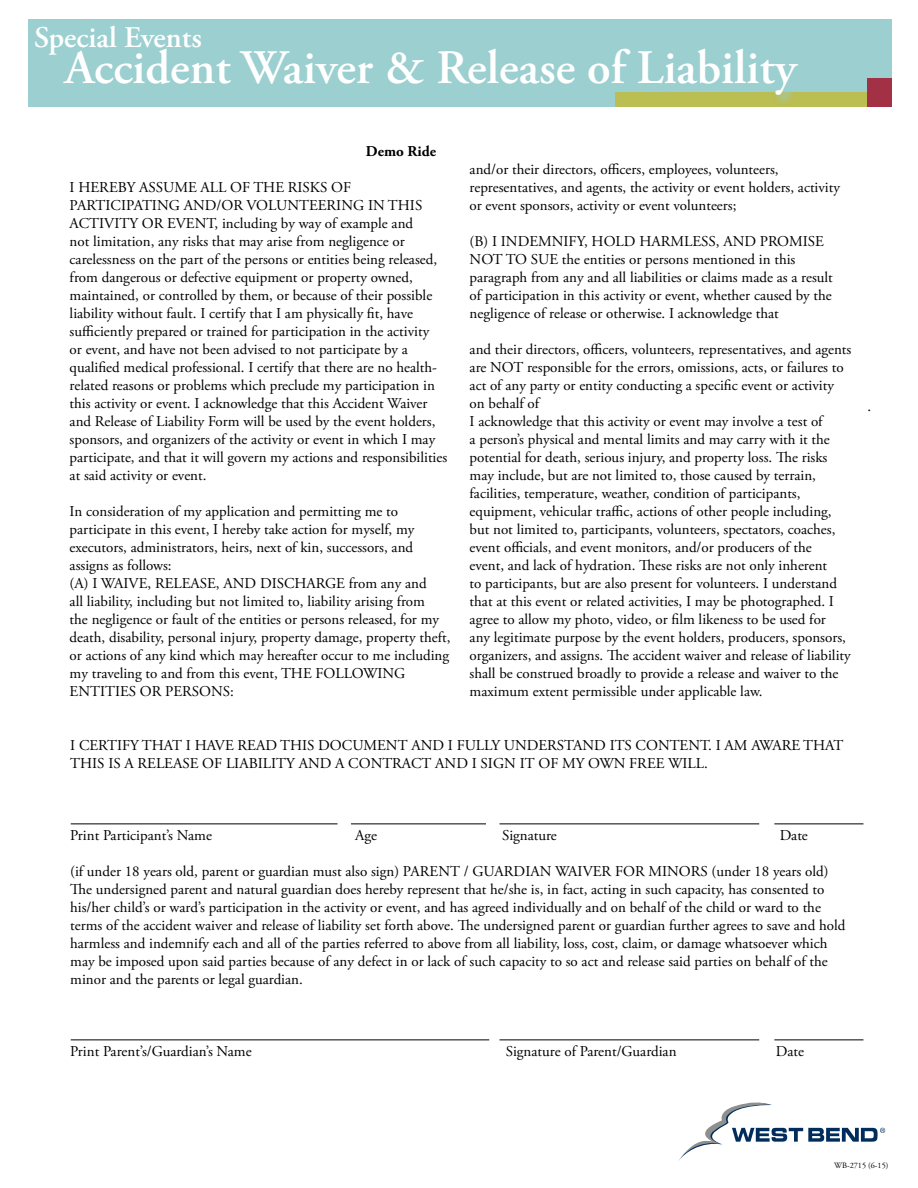
<style>
.page{position:relative;width:918px;height:1188px;background:#fff}
.page>*{position:absolute;margin:0;border:0;box-sizing:border-box;transform-origin:0 0}
.t1{font:600 48px "Adobe Garamond Pro";color:#fff}
.t2{font:600 30px "Adobe Garamond Pro";color:#fff}
.t3{font:15px/18px "Adobe Garamond Pro";color:#000}
.t4{font:700 15px "Adobe Garamond Pro";color:#000}
.t5{font:8.25px "Adobe Garamond Pro";color:#000}
</style>
<div class="page">
<div style="left:28px;top:19px;width:864px;height:88px;background:#9ccfd0"></div>
<div style="left:867px;top:79px;width:25px;height:28px;background:#a33146"></div>
<div style="left:615px;top:93px;width:252px;height:14px;background:#babe53"></div>
<svg style="left:678px;top:1102px;width:207px;height:59px"></svg>
<hr style="left:71px;top:824px;width:267px;height:1px;background:#000">
<hr style="left:71px;top:1040px;width:418px;height:1px;background:#000">
<hr style="left:351px;top:824px;width:135px;height:1px;background:#000">
<hr style="left:500px;top:824px;width:259px;height:1px;background:#000">
<hr style="left:500px;top:1040px;width:259px;height:1px;background:#000">
<hr style="left:774px;top:824px;width:89px;height:1px;background:#000">
<hr style="left:774px;top:1040px;width:89px;height:1px;background:#000">
<div style="left:63px;top:47px;width:747px;height:59px;background:#9ccfd0"></div>
<h2 class="t2" style="left:34px;top:20px;width:169px">Special Events</h2>
<h1 class="t1" style="left:65px;top:40px;width:733px">Accident Waiver &amp; Release of Liability</h1>
<p class="t4" style="left:366px;top:142px;width:72px">Demo Ride</p>
<p class="t3" style="left:70px;top:178px;width:379px">I HEREBY ASSUME ALL OF THE RISKS OF PARTICIPATING AND/OR VOLUNTEERING IN THIS ACTIVITY OR EVENT, including by way of example and<br>not limitation, any risks that may arise from negligence or carelessness on the part of the persons or entities being released, from dangerous or defective equipment or property owned, maintained, or controlled by them, or because of their possible liability without fault. I certify that I am physically fit, have sufficiently prepared or trained for participation in the activity<br>or event, and have not been advised to not participate by a qualified medical professional. I certify that there are no health&shy;related reasons or problems which preclude my participation in this activity or event. I acknowledge that this Accident Waiver and Release of Liability Form will be used by the event holders, sponsors, and organizers of the activity or event in which I may participate, and that it will govern my actions and responsibilities at said activity or event.</p>
<p class="t3" style="left:70px;top:502px;width:382px">In consideration of my application and permitting me to participate in this event, I hereby take action for myself, my executors, administrators, heirs, next of kin, successors, and assigns as follows:<br>(A) I WAIVE, RELEASE, AND DISCHARGE from any and<br>all liability, including but not limited to, liability arising from<br>the negligence or fault of the entities or persons released, for my death, disability, personal injury, property damage, property theft, or actions of any kind which may hereafter occur to me including my traveling to and from this event, THE FOLLOWING ENTITIES OR PERSONS:</p>
<p class="t3" style="left:470px;top:160px;width:372px">and/or their directors, officers, employees, volunteers, representatives, and agents, the activity or event holders, activity or event sponsors, activity or event volunteers;</p>
<p class="t3" style="left:470px;top:232px;width:365px">(B) I INDEMNIFY, HOLD HARMLESS, AND PROMISE NOT TO SUE the entities or persons mentioned in this paragraph from any and all liabilities or claims made as a result of participation in this activity or event, whether caused by the negligence of release or otherwise. I acknowledge that</p>
<p class="t3" style="left:470px;top:340px;width:383px">and their directors, officers, volunteers, representatives, and agents are NOT responsible for the errors, omissions, acts, or failures to act of any party or entity conducting a specific event or activity on behalf of<br>I acknowledge that this activity or event may involve a test of<br>a person’s physical and mental limits and may carry with it the potential for death, serious injury, and property loss. The risks may include, but are not limited to, those caused by terrain, facilities, temperature, weather, condition of participants, equipment, vehicular traffic, actions of other people including, but not limited to, participants, volunteers, spectators, coaches, event officials, and event monitors, and/or producers of the<br>event, and lack of hydration. These risks are not only inherent<br>to participants, but are also present for volunteers. I understand that at this event or related activities, I may be photographed. I agree to allow my photo, video, or film likeness to be used for<br>any legitimate purpose by the event holders, producers, sponsors, organizers, and assigns. The accident waiver and release of liability shall be construed broadly to provide a release and waiver to the maximum extent permissible under applicable law.</p>
<p class="t3" style="left:70px;top:736px;width:775px">I CERTIFY THAT I HAVE READ THIS DOCUMENT AND I FULLY UNDERSTAND ITS CONTENT. I AM AWARE THAT<br>THIS IS A RELEASE OF LIABILITY AND A CONTRACT AND I SIGN IT OF MY OWN FREE WILL.</p>
<p class="t3" style="left:867px;top:397px;width:5px">.</p>
<p class="t3" style="left:70px;top:826px;width:143px">Print Participant’s Name</p>
<p class="t3" style="left:355px;top:826px;width:23px">Age</p>
<p class="t3" style="left:502px;top:826px;width:56px">Signature</p>
<p class="t3" style="left:780px;top:826px;width:30px">Date</p>
<p class="t3" style="left:70px;top:862px;width:777px">(if under 18 years old, parent or guardian must also sign) PARENT / GUARDIAN WAIVER FOR MINORS (under 18 years old)<br>The undersigned parent and natural guardian does hereby represent that he/she is, in fact, acting in such capacity, has consented to his/her child’s or ward’s participation in the activity or event, and has agreed individually and on behalf of the child or ward to the terms of the accident waiver and release of liability set forth above. The undersigned parent or guardian further agrees to save and hold harmless and indemnify each and all of the parties referred to above from all liability, loss, cost, claim, or damage whatsoever which may be imposed upon said parties because of any defect in or lack of such capacity to so act and release said parties on behalf of the minor and the parents or legal guardian.</p>
<p class="t3" style="left:70px;top:1042px;width:183px">Print Parent’s/Guardian’s Name</p>
<p class="t3" style="left:506px;top:1042px;width:172px">Signature of Parent/Guardian</p>
<p class="t3" style="left:776px;top:1042px;width:30px">Date</p>
<p class="t5" style="left:834px;top:1160px;width:56px">WB-2715 (6-15)</p>
</div>
